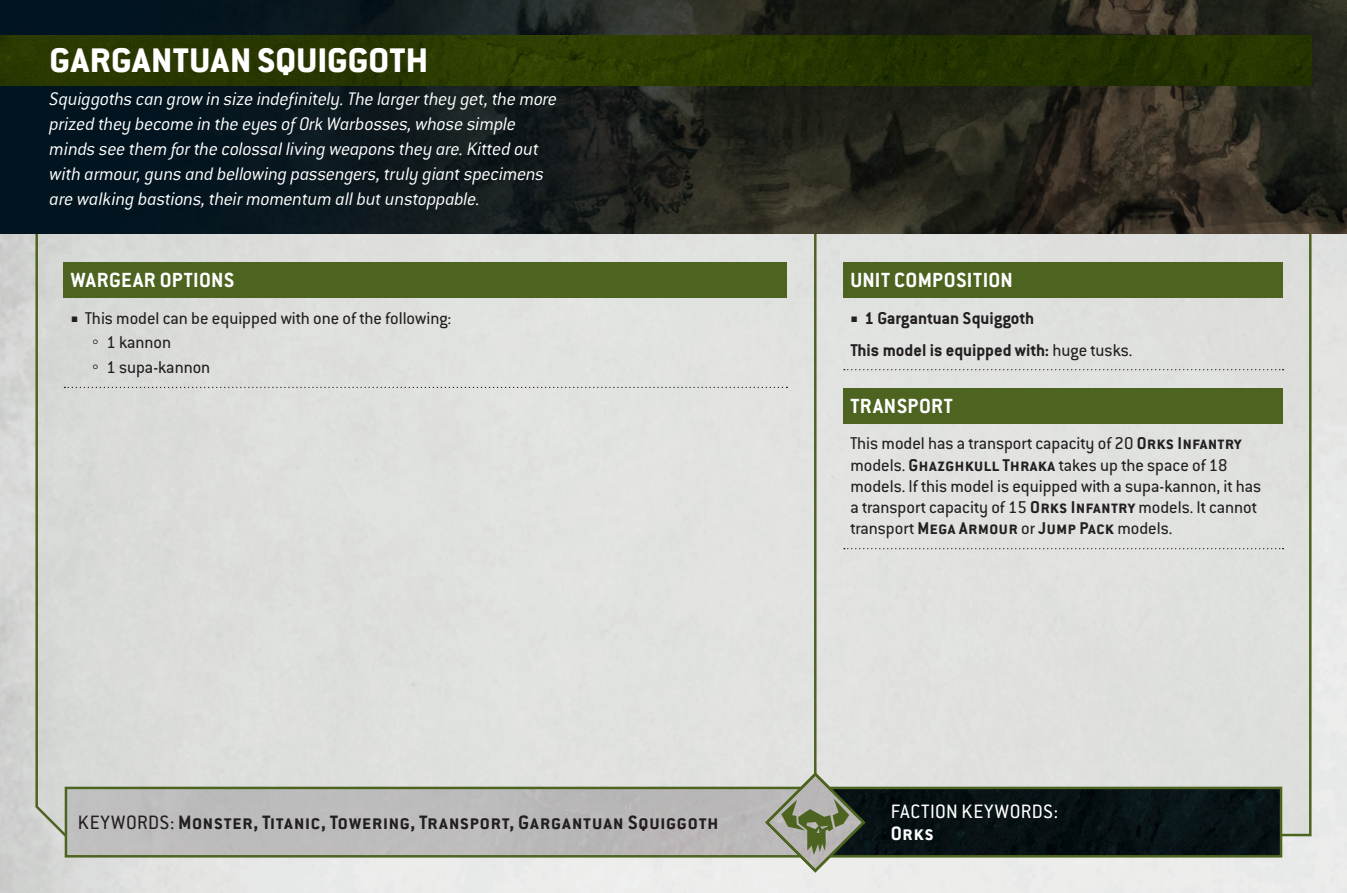
<style>
.page{position:relative;width:1347px;height:893px;background:#fff}
.page>*{position:absolute;margin:0;border:0;box-sizing:border-box;transform-origin:0 0}
.t1{font:800 37.5px "Conduit ITC Std";letter-spacing:.01em;color:#fff}
.t2{font:700 22.5px "Conduit ITC Std";letter-spacing:.02em;color:#fff}
.t3{font:700 21.25px "Conduit ITC Std";letter-spacing:.01em;color:#231f20}
.t4{font:21.25px "Conduit ITC Std";letter-spacing:.025em;color:#fff}
.t5{font:700 21.25px "Conduit ITC Std";color:#fff}
.t6{font:italic 300 20px/25px "Conduit ITC Std";letter-spacing:-.015em;color:#fff}
.t7{font:18.75px/21.2px "Conduit ITC Std";color:#231f20}
.t8{font:700 18.75px/32px "Conduit ITC Std";color:#231f20}
.s1{font-family:"Minion Pro"}
.s2{font-family:"Arial"}
.s3{font-weight:400}
.s4{font-family:"Minion Pro";font-weight:400}
.s5{font-weight:700}
</style>
<div class="page">
<div style="left:34px;top:234px;width:1278px;height:603px;background:#dfe1df"></div>
<img style="left:0;top:0;width:1346px;height:234px">
<img style="left:68px;top:790px;width:1211px;height:64px">
<div style="left:65px;top:787px;width:1217px;height:70px;border:2px solid #4d6320"></div>
<img style="left:0;top:35px;width:1311px;height:50px">
<div style="left:64px;top:262px;width:723px;height:36px;background:#4d6320"></div>
<svg style="left:64px;top:387px;width:723px;height:1px"></svg>
<div style="left:843px;top:262px;width:440px;height:36px;background:#4d6320"></div>
<svg style="left:844px;top:369px;width:439px;height:1px"></svg>
<div style="left:843px;top:388px;width:440px;height:35px;background:#4d6320"></div>
<svg style="left:844px;top:548px;width:439px;height:1px"></svg>
<hr style="left:814px;top:234px;width:2px;height:542px;background:#4d6320">
<svg style="left:763px;top:770px;width:104px;height:104px;background:#9ba091"></svg>
<h1 class="t1" style="left:50px;top:38px;width:380px">GARGANTUAN SQUIGGOTH</h1>
<p class="t6" style="left:50px;top:86px;width:509px">Squiggoths can grow in size indefinitely. The larger they get, the more prized they become in the eyes of Ork Warbosses, whose simple minds see them for the colossal living weapons they are. Kitted out with armour, guns and bellowing passengers, truly giant specimens are walking bastions, their momentum all but unstoppable.</p>
<p class="t2" style="left:71px;top:266px;width:165px">WARGEAR OPTIONS</p>
<p class="t7" style="left:92px;top:305px;width:361px;line-height:24.8px;text-indent:-21px"><span class="s1">■</span> This model can be equipped with one of the following: <span class="s2">◦</span> 1 kannon<br><span class="s2">◦</span> 1 supa-kannon</p>
<p class="t3" style="left:78px;top:809px;width:642px"><span class="s3">KEYWORDS:</span> Monster, Titanic, Towering, Transport, Gargantuan Squiggoth</p>
<p class="t2" style="left:850px;top:266px;width:164px">UNIT COMPOSITION</p>
<p class="t8" style="left:850px;top:301px;width:283px"><span class="s4">■</span> 1 Gargantuan Squiggoth<br>This model is equipped with: <span class="s3">huge tusks.</span></p>
<p class="t2" style="left:850px;top:392px;width:104px">TRANSPORT</p>
<p class="t7" style="left:850px;top:432px;width:412px">This model has a transport capacity of 20 <span class="s5">Orks Infantry </span>models. <span class="s5">Ghazghkull Thraka</span> takes up the space of 18 models. If this model is equipped with a supa-kannon, it has a transport capacity of 15 <span class="s5">Orks Infantry</span> models. It cannot transport <span class="s5">Mega Armour</span> or <span class="s5">Jump Pack</span> models.</p>
<p class="t4" style="left:891px;top:798px;width:169px">FACTION KEYWORDS:</p>
<p class="t5" style="left:891px;top:821px;width:44px">Orks</p>
</div>
